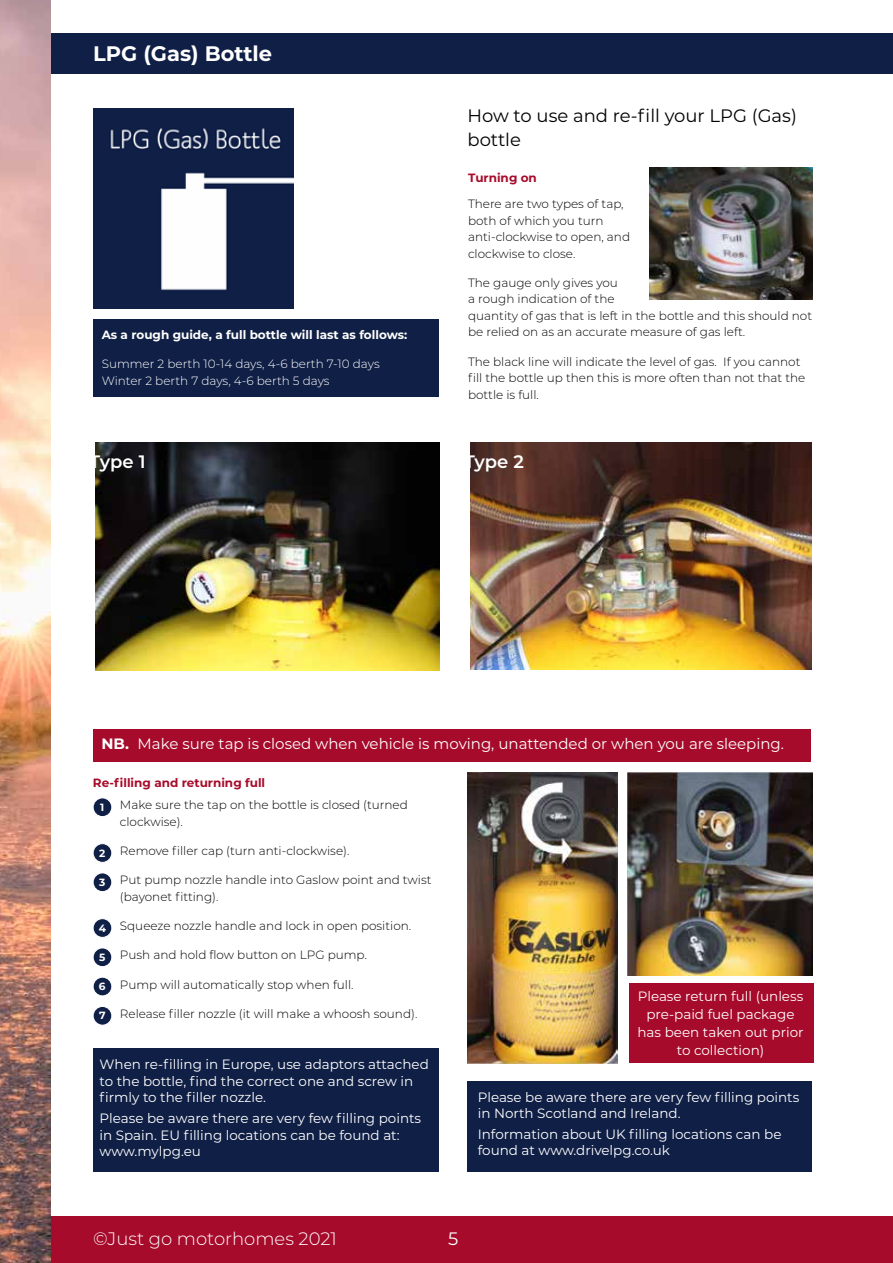
<style>
.page{position:relative;width:893px;height:1263px;background:#fff}
.page>*{position:absolute;margin:0;border:0;box-sizing:border-box;transform-origin:0 0}
.t1{font:700 21px "Montserrat";color:#fff}
.t2{font:18px/24px "Montserrat";color:#000}
.t3{font:300 18px "Montserrat";color:#fff}
.t4{font:600 18px "Montserrat";color:#fff}
.t5{font:18px "Montserrat";color:#fff}
.t6{font:15px "Montserrat";color:#fff}
.t7{font:13.5px/16.5px "Montserrat";color:#fff}
.t8{font:300 12px/16.5px "Montserrat";color:#000}
.t9{font:300 12px/16.5px "Montserrat";color:#fff}
.t10{font:700 12px "Montserrat";color:#fff}
.t11{font:700 12px "Montserrat";color:#a70b2b}
.t12{font:700 10.5px "Montserrat";color:#fff}
.s1{font-weight:700}
</style>
<div class="page">
<div style="left:49px;top:1216px;width:844px;height:47px;background:#a70b2b"></div>
<div style="left:49px;top:34px;width:844px;height:40px;background:#101f45"></div>
<img style="left:0;top:0;width:50px;height:1263px">
<img style="left:96px;top:443px;width:343px;height:227px">
<img style="left:470px;top:443px;width:341px;height:227px">
<div style="left:93px;top:729px;width:718px;height:33px;background:#a70b2b"></div>
<div style="left:93px;top:798px;width:19px;height:18px;background:#101f45;border-radius:50%"></div>
<div style="left:93px;top:798px;width:19px;height:19px;border:1px solid #fff;border-radius:50%"></div>
<div style="left:93px;top:844px;width:19px;height:18px;background:#101f45;border-radius:50%"></div>
<div style="left:93px;top:843px;width:19px;height:19px;border:1px solid #fff;border-radius:50%"></div>
<div style="left:93px;top:873px;width:19px;height:19px;background:#101f45;border-radius:50%"></div>
<div style="left:93px;top:873px;width:19px;height:19px;border:1px solid #fff;border-radius:50%"></div>
<div style="left:93px;top:919px;width:19px;height:18px;background:#101f45;border-radius:50%"></div>
<div style="left:93px;top:918px;width:19px;height:19px;border:1px solid #fff;border-radius:50%"></div>
<div style="left:93px;top:948px;width:19px;height:19px;background:#101f45;border-radius:50%"></div>
<div style="left:93px;top:948px;width:19px;height:19px;border:1px solid #fff;border-radius:50%"></div>
<div style="left:93px;top:977px;width:19px;height:19px;background:#101f45;border-radius:50%"></div>
<div style="left:93px;top:977px;width:19px;height:19px;border:1px solid #fff;border-radius:50%"></div>
<div style="left:93px;top:1006px;width:19px;height:19px;background:#101f45;border-radius:50%"></div>
<div style="left:93px;top:1006px;width:19px;height:19px;border:1px solid #fff;border-radius:50%"></div>
<img style="left:467px;top:772px;width:150px;height:291px">
<div style="left:93px;top:1048px;width:346px;height:123px;background:#101f45"></div>
<div style="left:467px;top:1081px;width:345px;height:90px;background:#101f45"></div>
<div style="left:629px;top:983px;width:184px;height:80px;background:#a70b2b"></div>
<img style="left:628px;top:772px;width:184px;height:203px">
<img style="left:93px;top:110px;width:200px;height:198px">
<div style="left:93px;top:319px;width:345px;height:32px;background:#101f45"></div>
<div style="left:93px;top:348px;width:345px;height:32px;background:#101f45"></div>
<div style="left:93px;top:365px;width:345px;height:31px;background:#101f45"></div>
<img style="left:649px;top:168px;width:163px;height:131px">
<h1 class="t1" style="left:93px;top:38px;width:180px">LPG (Gas) Bottle</h1>
<p class="t10" style="left:102px;top:326px;width:307px">As a rough guide, a full bottle will last as follows:</p>
<p class="t9" style="left:102px;top:355px;width:280px">Summer 2 berth 10-14 days, 4-6 berth 7-10 days<br>Winter 2 berth 7 days, 4-6 berth 5 days</p>
<h2 class="t2" style="left:467px;top:103px;width:331px">How to use and re-fill your LPG (Gas) bottle</h2>
<p class="t11" style="left:468px;top:169px;width:70px">Turning on</p>
<p class="t8" style="left:468px;top:195px;width:164px">There are two types of tap, both of which you turn anti-clockwise to open, and clockwise to close.</p>
<p class="t8" style="left:468px;top:274px;width:346px">The gauge only gives you<br>a rough indication of the<br>quantity of gas that is left in the bottle and this should not be relied on as an accurate measure of gas left.</p>
<p class="t8" style="left:468px;top:353px;width:339px">The black line will indicate the level of gas. If you cannot fill the bottle up then this is more often than not that the bottle is full.</p>
<h2 class="t4" style="left:90px;top:449px;width:58px">Type 1</h2>
<h2 class="t4" style="left:464px;top:449px;width:61px">Type 2</h2>
<p class="t6" style="left:101px;top:733px;width:684px"><span class="s1">NB.</span> Make sure tap is closed when vehicle is moving, unattended or when you are sleeping.</p>
<p class="t11" style="left:93px;top:774px;width:174px">Re-filling and returning full</p>
<p class="t12" style="left:100px;top:799px;width:6px">1</p>
<p class="t8" style="left:120px;top:796px;width:289px">Make sure the tap on the bottle is closed (turned clockwise).</p>
<p class="t8" style="left:99px;top:842px;width:252px"><sub>2</sub> Remove filler cap (turn anti-clockwise).</p>
<p class="t8" style="left:120px;top:871px;width:313px;text-indent:-21px"><sub>3</sub> Put pump nozzle handle into Gaslow point and twist (bayonet fitting).</p>
<p class="t8" style="left:99px;top:917px;width:314px"><sub>4</sub> Squeeze nozzle handle and lock in open position.</p>
<p class="t8" style="left:99px;top:946px;width:269px"><sub>5</sub> Push and hold flow button on LPG pump.</p>
<p class="t8" style="left:99px;top:976px;width:256px"><sub>6</sub> Pump will automatically stop when full.</p>
<p class="t8" style="left:99px;top:1005px;width:320px"><sub>7</sub> Release filler nozzle (it will make a whoosh sound).</p>
<p class="t7" style="left:100px;top:1056px;width:331px">When re-filling in Europe, use adaptors attached to the bottle, find the correct one and screw in firmly to the filler nozzle.</p>
<p class="t7" style="left:100px;top:1109px;width:323px">Please be aware there are very few filling points in Spain. EU filling locations can be found at: www.mylpg.eu</p>
<p class="t7" style="left:637px;top:986px;width:168px;line-height:18px;text-align:center">Please return full (unless pre-paid fuel package has been taken out prior to collection)</p>
<p class="t7" style="left:478px;top:1088px;width:323px">Please be aware there are very few filling points in North Scotland and Ireland.</p>
<p class="t7" style="left:478px;top:1125px;width:305px">Information about UK filling locations can be found at www.drivelpg.co.uk</p>
<h2 class="t3" style="left:93px;top:1226px;width:245px">©Just go motorhomes 2021</h2>
<h2 class="t5" style="left:448px;top:1226px;width:12px">5</h2>
</div>
